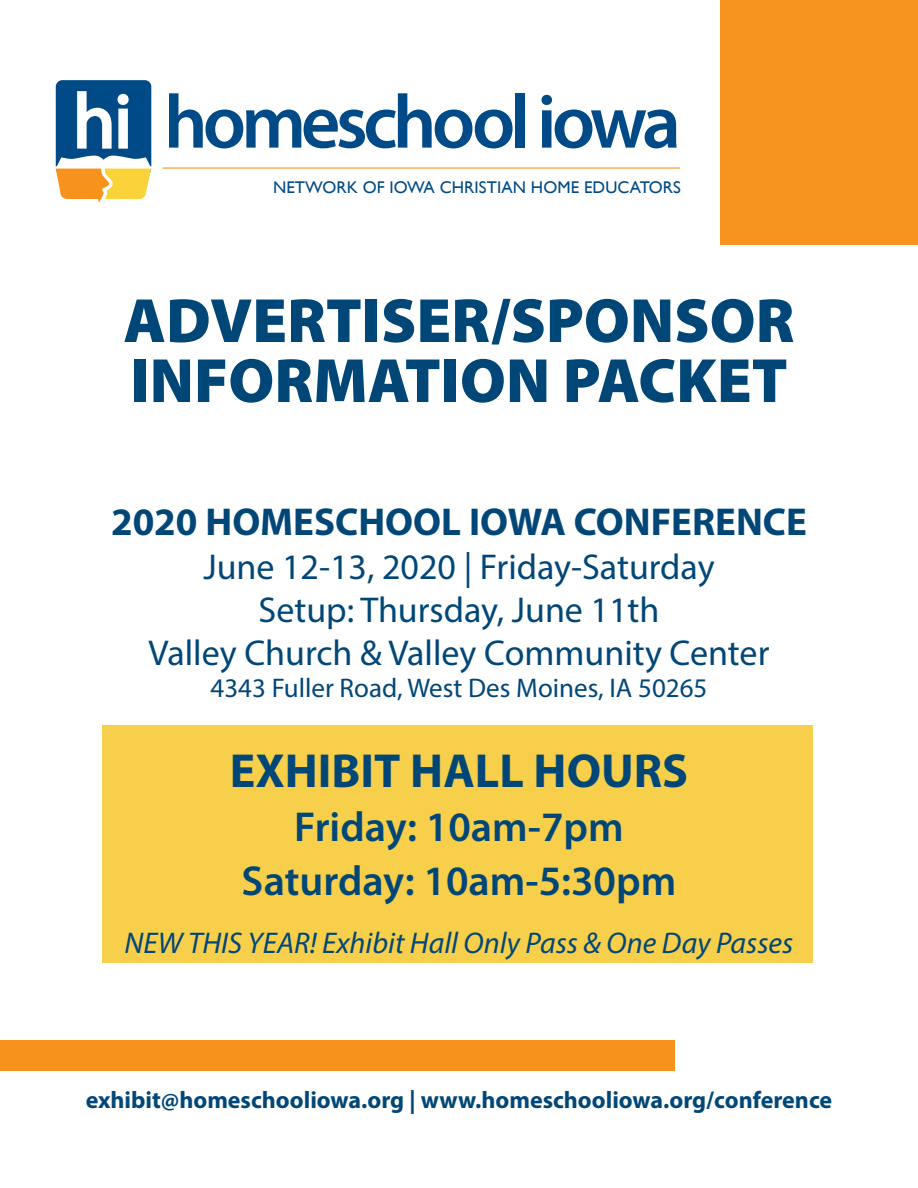
<style>
.page{position:relative;width:918px;height:1188px;background:#fff}
.page>*{position:absolute;margin:0;border:0;box-sizing:border-box;transform-origin:0 0}
.t1{font:600 76.5px "Myriad Pro";letter-spacing:-.06em;color:#004b87}
.t2{font:900 63px/60px "Myriad Pro";color:#004778}
.t3{font:700 48px "Myriad Pro";color:#004778}
.t4{font:600 42px/54px "Myriad Pro";color:#004778;text-align:center}
.t5{font:700 39px "Myriad Pro";color:#004778}
.t6{font:36px "Myriad Pro";color:#004778}
.t7{font:italic 30px "Myriad Pro";color:#004778}
.t8{font:27px "Myriad Pro";color:#004778}
.t9{font:700 24px "Myriad Pro";color:#004778}
.t10{font:16.95px "Gill Sans";letter-spacing:.005em;color:#004b87}
.s1{font-weight:400;font-size:77.1px;color:#fff}
</style>
<div class="page">
<div style="left:102px;top:725px;width:711px;height:238px;background:#f8cf4a"></div>
<div style="left:720px;top:0;width:198px;height:245px;background:#f79420"></div>
<div style="left:0;top:1040px;width:675px;height:31px;background:#f7931d"></div>
<hr style="left:163px;top:167px;width:517px;height:2px;background:#f7931d">
<svg style="left:55px;top:80px;width:97px;height:123px"></svg>
<p class="t1" style="left:73px;top:73px;width:610px"><span class="s1">hi</span> homeschool iowa</p>
<p class="t10" style="left:273px;top:177px;width:409px">NETWORK OF IOWA CHRISTIAN HOME EDUCATORS</p>
<p class="t2" style="left:124px;top:291px;width:672px">ADVERTISER/SPONSOR<br>INFORMATION PACKET</p>
<p class="t5" style="left:111px;top:497px;width:697px">2020 HOMESCHOOL IOWA CONFERENCE</p>
<p class="t6" style="left:203px;top:544px;width:513px">June 12-13, 2020 | Friday-Saturday</p>
<p class="t6" style="left:259px;top:587px;width:402px">Setup: Thursday, June 11th</p>
<p class="t6" style="left:149px;top:631px;width:622px">Valley Church &amp; Valley Community Center</p>
<p class="t8" style="left:211px;top:672px;width:498px">4343 Fuller Road, West Des Moines, IA 50265</p>
<p class="t3" style="left:230px;top:740px;width:460px">EXHIBIT HALL HOURS</p>
<p class="t4" style="left:242px;top:799px;width:436px">Friday: 10am-7pm<br>Saturday: 10am-5:30pm</p>
<p class="t7" style="left:125px;top:924px;width:670px">NEW THIS YEAR! Exhibit Hall Only Pass &amp; One Day Passes</p>
<p class="t9" style="left:86px;top:1084px;width:748px">exhibit@homeschooliowa.org | www.homeschooliowa.org/conference</p>
</div>
